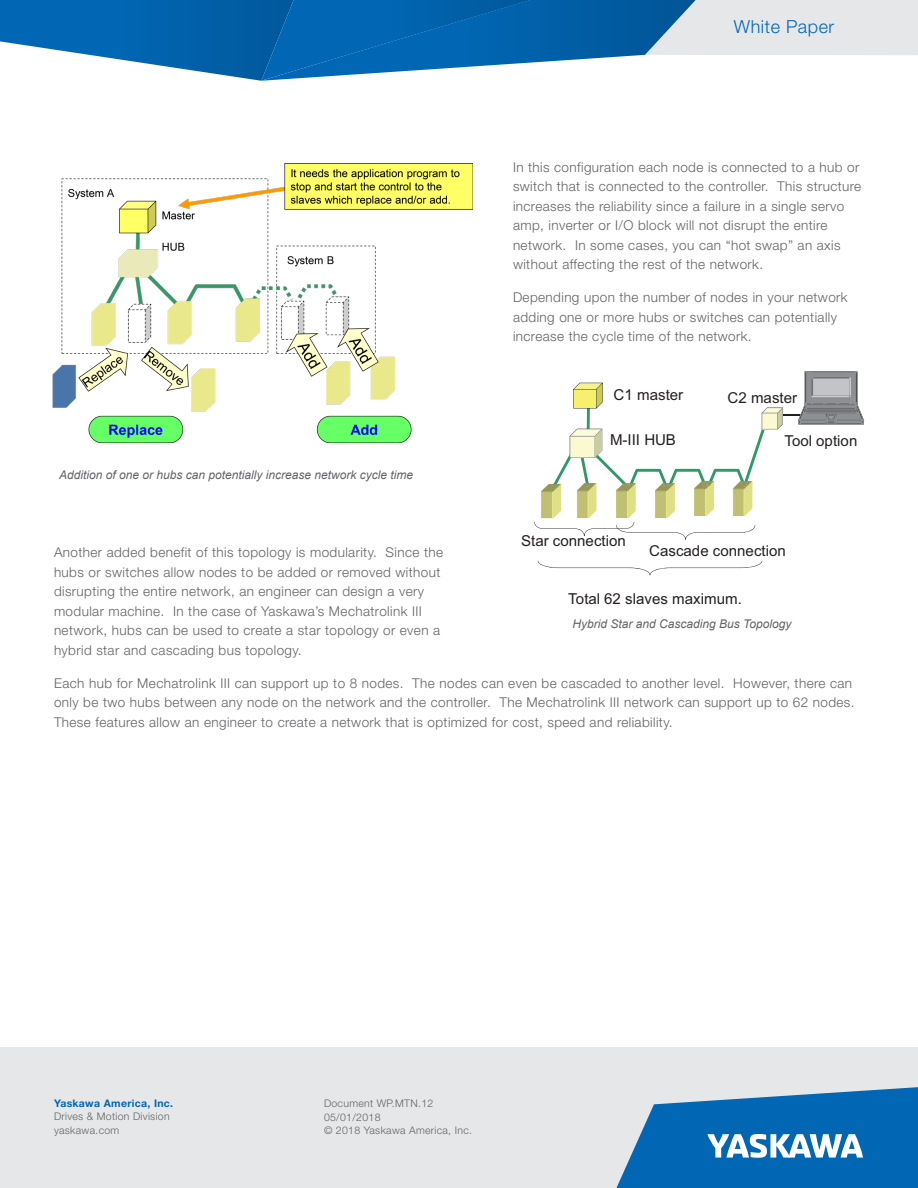
<style>
.page{position:relative;width:918px;height:1188px;background:#fff}
.page>*{position:absolute;margin:0;border:0;box-sizing:border-box;transform-origin:0 0}
.t1{font:300 18px "Helvetica Neue LT Std";letter-spacing:.03em;color:#0166b3}
.t2{font:15.15px "Arial";color:#231f20}
.t3{font:15px "Arial";color:#231f20}
.body_text_9_13{font:300 13.5px/19.5px "Helvetica Neue LT Std";letter-spacing:.03em;color:#636366}
.t4{font:italic 12px "Arial";color:#636366}
.document_7pt{font:300 10.5px/13.5px "Helvetica Neue LT Std";letter-spacing:.03em;color:#636366}
.s1{font-weight:700;color:#0166b3}
</style>
<div class="page">
<svg style="left:0;top:0;width:918px;height:81px"></svg>
<div style="left:0;top:1047px;width:918px;height:141px;background:#e6e7e9"></div>
<svg style="left:616px;top:1087px;width:302px;height:101px"></svg>
<img style="left:53px;top:164px;width:419px;height:279px">
<img style="left:655px;top:490px;width:20px;height:28px">
<img style="left:694px;top:490px;width:20px;height:26px">
<img style="left:732px;top:490px;width:21px;height:26px">
<svg style="left:538px;top:561px;width:224px;height:14px"></svg>
<img style="left:616px;top:490px;width:20px;height:28px">
<img style="left:577px;top:490px;width:20px;height:28px">
<img style="left:541px;top:483px;width:20px;height:35px">
<svg style="left:534px;top:522px;width:221px;height:18px"></svg>
<svg style="left:551px;top:371px;width:313px;height:119px"></svg>
<p class="t1" style="left:734px;top:16px;width:102px">White Paper</p>
<p class="body_text_9_13" style="left:513px;top:157px;width:350px">In this configuration each node is connected to a hub or switch that is connected to the controller. This structure increases the reliability since a failure in a single servo amp, inverter or I/O block will not disrupt the entire network. In some cases, you can “hot swap” an axis without affecting the rest of the network.</p>
<p class="body_text_9_13" style="left:513px;top:287px;width:336px">Depending upon the number of nodes in your network adding one or more hubs or switches can potentially increase the cycle time of the network.</p>
<p class="t4" style="left:59px;top:467px;width:356px">Addition of one or hubs can potentially increase network cycle time</p>
<p class="t3" style="left:614px;top:385px;width:71px">C1 master</p>
<p class="t2" style="left:727px;top:388px;width:71px">C2 master</p>
<p class="t2" style="left:610px;top:429px;width:67px">M-III HUB</p>
<p class="t3" style="left:784px;top:431px;width:74px">Tool option</p>
<p class="t2" style="left:521px;top:530px;width:106px">Star connection</p>
<p class="t3" style="left:649px;top:541px;width:138px">Cascade connection</p>
<p class="body_text_9_13" style="left:54px;top:542px;width:391px">Another added benefit of this topology is modularity. Since the hubs or switches allow nodes to be added or removed without disrupting the entire network, an engineer can design a very modular machine. In the case of Yaskawa’s Mechatrolink III network, hubs can be used to create a star topology or even a hybrid star and cascading bus topology.</p>
<p class="body_text_9_13" style="left:54px;top:673px;width:802px">Each hub for Mechatrolink III can support up to 8 nodes. The nodes can even be cascaded to another level. However, there can only be two hubs between any node on the network and the controller. The Mechatrolink III network can support up to 62 nodes.<br>These features allow an engineer to create a network that is optimized for cost, speed and reliability.</p>
<p class="t2" style="left:568px;top:589px;width:175px">Total 62 slaves maximum.</p>
<p class="t4" style="left:572px;top:616px;width:221px">Hybrid Star and Cascading Bus Topology</p>
<p class="document_7pt" style="left:54px;top:1096px;width:121px"><span class="s1">Yaskawa America, Inc.<br></span>Drives &amp; Motion Division yaskawa.com</p>
<p class="document_7pt" style="left:324px;top:1096px;width:111px">Document WP.MTN.12</p>
<p class="document_7pt" style="left:324px;top:1110px;width:150px">05/01/2018<br>© 2018 Yaskawa America, Inc.</p>
</div>
